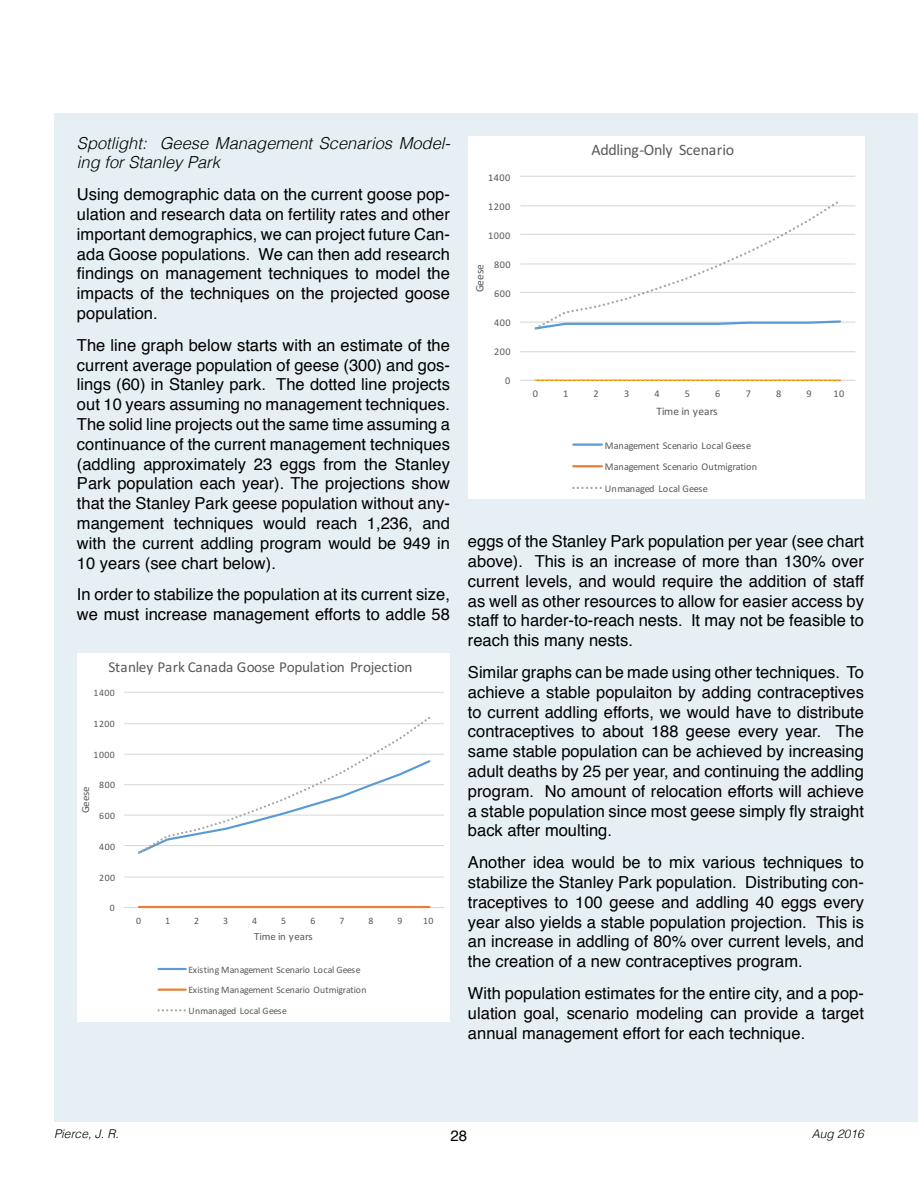
<style>
.page{position:relative;width:918px;height:1188px;background:#fff}
.page>*{position:absolute;margin:0;border:0;box-sizing:border-box;transform-origin:0 0}
.t1{font:16.5px/19.8px "Helvetica";color:#000;text-align:justify}
.t2{font:italic 300 16.5px/19.8px "Helvetica";color:#000}
.t3{font:15.9px "Calibri";letter-spacing:-.015em;color:#595959}
.t4{font:15.15px "Calibri";letter-spacing:-.015em;color:#595959}
.t5{font:15px "Helvetica";color:#000}
.t6{font:italic 300 12px "Helvetica";color:#000}
.t7{font:11.4px "Calibri";color:#595959}
.t8{font:10.8px "Calibri";color:#595959}
.t9{font:10.2px/21.5px "Calibri";letter-spacing:-.015em;color:#595959}
.t10{font:10.2px "Calibri";letter-spacing:.02em;color:#595959}
.t11{font:9.75px/20.5px "Calibri";letter-spacing:.005em;color:#595959}
</style>
<div class="page">
<div style="left:54px;top:113px;width:864px;height:1008px;background:#e6eff3"></div>
<div style="left:77px;top:653px;width:372px;height:368px;background:#fff"></div>
<div style="left:468px;top:137px;width:397px;height:362px;background:#fff"></div>
<p class="t2" style="left:77px;top:132px;width:375px">Spotlight: Geese Management Scenarios Model&shy;ing for Stanley Park</p>
<p class="t1" style="left:77px;top:185px;width:374px">Using demographic data on the current goose pop&shy;ulation and research data on fertility rates and other important demographics, we can project future Can&shy;ada Goose populations. We can then add research findings on management techniques to model the impacts of the techniques on the projected goose population.</p>
<p class="t1" style="left:77px;top:336px;width:374px">The line graph below starts with an estimate of the current average population of geese (300) and gos&shy;lings (60) in Stanley park. The dotted line projects out 10 years assuming no management techniques.<br>The solid line projects out the same time assuming a continuance of the current management techniques (addling approximately 23 eggs from the Stanley Park population each year). The projections show that the Stanley Park geese population without any&shy;mangement techniques would reach 1,236, and with the current addling program would be 949 in 10 years (see chart below).</p>
<p class="t1" style="left:77px;top:585px;width:374px">In order to stabilize the population at its current size, we must increase management efforts to addle 58</p>
<p class="t4" style="left:108px;top:657px;width:305px">Stanley Park Canada Goose Population Projection</p>
<p class="t11" style="left:94px;top:683px;width:23px">1400</p>
<p class="t11" style="left:94px;top:713px;width:23px">1200</p>
<p class="t11" style="left:94px;top:744px;width:23px">1000</p>
<p class="t8" style="left:78px;top:813px;width:29px;rotate:-90deg">Geese</p>
<p class="t11" style="left:99px;top:775px;width:17px">800</p>
<p class="t11" style="left:99px;top:805px;width:17px">600</p>
<p class="t11" style="left:99px;top:836px;width:17px">400</p>
<p class="t11" style="left:99px;top:867px;width:17px">200</p>
<p class="t11" style="left:110px;top:898px;width:6px">0</p>
<p class="t11" style="left:136px;top:910px;width:6px">0</p>
<p class="t11" style="left:165px;top:910px;width:6px">1</p>
<p class="t11" style="left:194px;top:910px;width:6px">2</p>
<p class="t11" style="left:223px;top:910px;width:6px">3</p>
<p class="t11" style="left:252px;top:910px;width:6px">4</p>
<p class="t11" style="left:281px;top:910px;width:6px">5</p>
<p class="t11" style="left:310px;top:910px;width:6px">6</p>
<p class="t11" style="left:339px;top:910px;width:6px">7</p>
<p class="t11" style="left:368px;top:910px;width:6px">8</p>
<p class="t11" style="left:397px;top:910px;width:6px">9</p>
<p class="t11" style="left:423px;top:910px;width:12px">10</p>
<p class="t8" style="left:254px;top:929px;width:60px">Time in years</p>
<p class="t11" style="left:189px;top:959px;width:179px">Existing Management Scenario Local Geese<br>Existing Management Scenario Outmigration<br>Unmanaged Local Geese</p>
<p class="t10" style="left:488px;top:170px;width:24px">1400</p>
<p class="t10" style="left:488px;top:199px;width:24px">1200</p>
<p class="t10" style="left:488px;top:228px;width:24px">1000</p>
<p class="t7" style="left:472px;top:292px;width:30px;rotate:-90deg">Geese</p>
<p class="t10" style="left:494px;top:257px;width:18px">800</p>
<p class="t10" style="left:494px;top:287px;width:18px">600</p>
<p class="t10" style="left:494px;top:316px;width:18px">400</p>
<p class="t10" style="left:494px;top:345px;width:18px">200</p>
<p class="t10" style="left:505px;top:374px;width:7px">0</p>
<p class="t3" style="left:592px;top:139px;width:144px">Addling--‐Only Scenario</p>
<p class="t10" style="left:533px;top:387px;width:7px">0</p>
<p class="t10" style="left:563px;top:387px;width:7px">1</p>
<p class="t10" style="left:594px;top:387px;width:7px">2</p>
<p class="t10" style="left:624px;top:387px;width:7px">3</p>
<p class="t10" style="left:654px;top:387px;width:7px">4</p>
<p class="t10" style="left:685px;top:387px;width:7px">5</p>
<p class="t10" style="left:715px;top:387px;width:7px">6</p>
<p class="t10" style="left:746px;top:387px;width:7px">7</p>
<p class="t10" style="left:776px;top:387px;width:7px">8</p>
<p class="t10" style="left:807px;top:387px;width:7px">9</p>
<p class="t10" style="left:834px;top:387px;width:12px">10</p>
<p class="t7" style="left:656px;top:403px;width:63px">Time in years</p>
<p class="t9" style="left:605px;top:434px;width:154px">Management Scenario Local Geese<br>Management Scenario Outmigration<br>Unmanaged Local Geese</p>
<p class="t1" style="left:468px;top:532px;width:397px">eggs of the Stanley Park population per year (see chart above). This is an increase of more than 130% over current levels, and would require the addition of staff as well as other resources to allow for easier access by staff to harder-to-reach nests. It may not be feasible to reach this many nests.</p>
<p class="t1" style="left:468px;top:663px;width:397px">Similar graphs can be made using other techniques. To achieve a stable populaiton by adding contraceptives to current addling efforts, we would have to distribute contraceptives to about 188 geese every year. The same stable population can be achieved by increasing adult deaths by 25 per year, and continuing the addling program. No amount of relocation efforts will achieve a stable population since most geese simply fly straight back after moulting.</p>
<p class="t1" style="left:468px;top:853px;width:397px">Another idea would be to mix various techniques to stabilize the Stanley Park population. Distributing con&shy;traceptives to 100 geese and addling 40 eggs every year also yields a stable population projection. This is an increase in addling of 80% over current levels, and the creation of a new contraceptives program.</p>
<p class="t1" style="left:468px;top:984px;width:397px">With population estimates for the entire city, and a pop&shy;ulation goal, scenario modeling can provide a target annual management effort for each technique.</p>
<p class="t6" style="left:54px;top:1124px;width:66px">Pierce, J. R.</p>
<p class="t5" style="left:451px;top:1124px;width:18px">28</p>
<p class="t6" style="left:812px;top:1124px;width:54px">Aug 2016</p>
</div>
